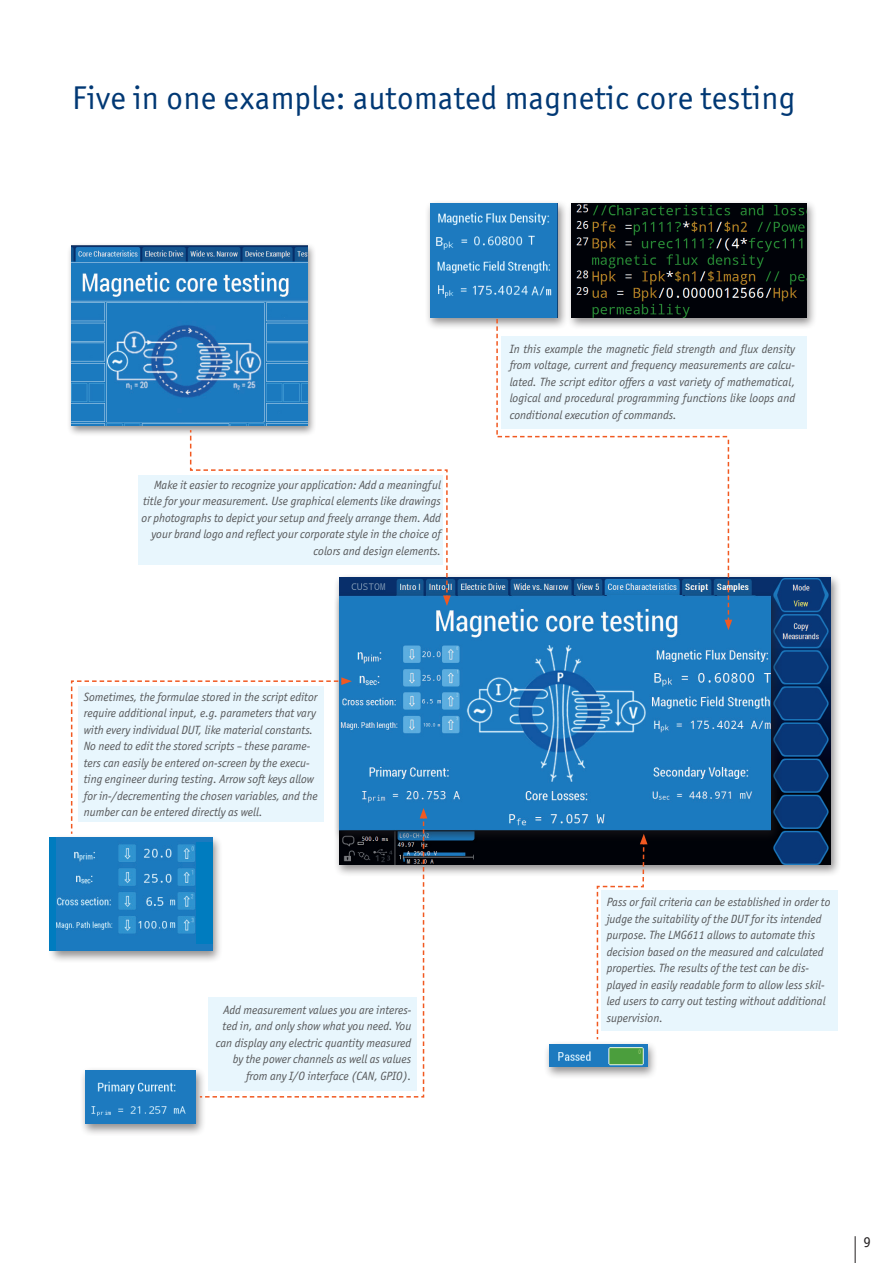
<style>
.page{position:relative;width:893px;height:1263px;background:#fff}
.page>*{position:absolute;margin:0;border:0;box-sizing:border-box;transform-origin:0 0}
.t1{font:33px "Officina Sans ITC Std";letter-spacing:.01em;color:#013874}
.t2{font:15px "Officina Sans ITC Std";color:#231f20}
.t3{font:italic 12px/16.5px "Officina Sans ITC Pro";color:#57585a;text-align:right}
</style>
<div class="page">
<div style="left:601px;top:891px;width:237px;height:140px;background:#e8f6fd"></div>
<div style="left:501px;top:337px;width:306px;height:92px;background:#e8f6fd"></div>
<svg style="left:855px;top:1236px;width:1px;height:27px"></svg>
<div style="left:139px;top:475px;width:304px;height:89px;background:#e8f6fd"></div>
<div style="left:333px;top:573px;width:509px;height:304px;background:#231f20;opacity:.5"></div>
<img style="left:427px;top:577px;width:404px;height:288px">
<div style="left:334px;top:592px;width:448px;height:250px;background:#231f20;opacity:.5"></div>
<img style="left:339px;top:596px;width:432px;height:234px">
<div style="left:66px;top:242px;width:251px;height:195px;background:#231f20;opacity:.5"></div>
<img style="left:71px;top:246px;width:237px;height:180px">
<div style="left:79px;top:1066px;width:127px;height:70px;background:#231f20;opacity:.5"></div>
<img style="left:85px;top:1097px;width:111px;height:27px">
<div style="left:425px;top:199px;width:143px;height:131px;background:#231f20;opacity:.5"></div>
<img style="left:430px;top:203px;width:128px;height:115px">
<div style="left:566px;top:199px;width:251px;height:131px;background:#231f20;opacity:.5"></div>
<img style="left:572px;top:203px;width:235px;height:115px">
<div style="left:48px;top:834px;width:176px;height:129px;background:#231f20;opacity:.5"></div>
<img style="left:56px;top:838px;width:14px;height:113px">
<div style="left:544px;top:1040px;width:114px;height:39px;background:#231f20;opacity:.5"></div>
<img style="left:549px;top:1044px;width:98px;height:23px">
<div style="left:49px;top:837px;width:7px;height:114px;background:#007cbf"></div>
<img style="left:107px;top:304px;width:156px;height:117px">
<svg style="left:189px;top:429px;width:262px;height:177px"></svg>
<svg style="left:70px;top:677px;width:357px;height:420px"></svg>
<svg style="left:596px;top:834px;width:51px;height:207px"></svg>
<svg style="left:496px;top:319px;width:236px;height:311px"></svg>
<h1 class="t1" style="left:72px;top:79px;width:725px">Five in one example: automated magnetic core testing</h1>
<p class="t3" style="left:142px;top:477px;width:301px">Make it easier to recognize your application: Add a meaningful title for your measurement. Use graphical elements like drawings or photographs to depict your setup and freely arrange them. Add your brand logo and reflect your corporate style in the choice of colors and design elements.</p>
<p class="t3" style="left:84px;top:688px;width:235px;text-align:left">Sometimes, the formulae stored in the script editor require additional input, e.g. parameters that vary with every individual DUT, like material constants.<br>No need to edit the stored scripts – these parame&shy;ters can easily be entered on-screen by the execu&shy;ting engineer during testing. Arrow soft keys allow for in-/decrementing the chosen variables, and the number can be entered directly as well.</p>
<p class="t3" style="left:216px;top:1001px;width:197px">Add measurement values you are interes&shy;ted in, and only show what you need. You can display any electric quantity measured by the power channels as well as values from any I/O interface (CAN, GPIO).</p>
<p class="t3" style="left:510px;top:340px;width:287px;text-align:justify">In this example the magnetic field strength and flux density from voltage, current and frequency measurements are calcu&shy;lated. The script editor offers a vast variety of mathematical, logical and procedural programming functions like loops and conditional execution of commands.</p>
<p class="t3" style="left:607px;top:894px;width:225px;text-align:left">Pass or fail criteria can be established in order to judge the suitability of the DUT for its intended purpose. The LMG611 allows to automate this decision based on the measured and calculated properties. The results of the test can be dis&shy;played in easily readable form to allow less skil&shy;led users to carry out testing without additional supervision.</p>
<p class="t2" style="left:863px;top:1233px;width:9px">9</p>
</div>
